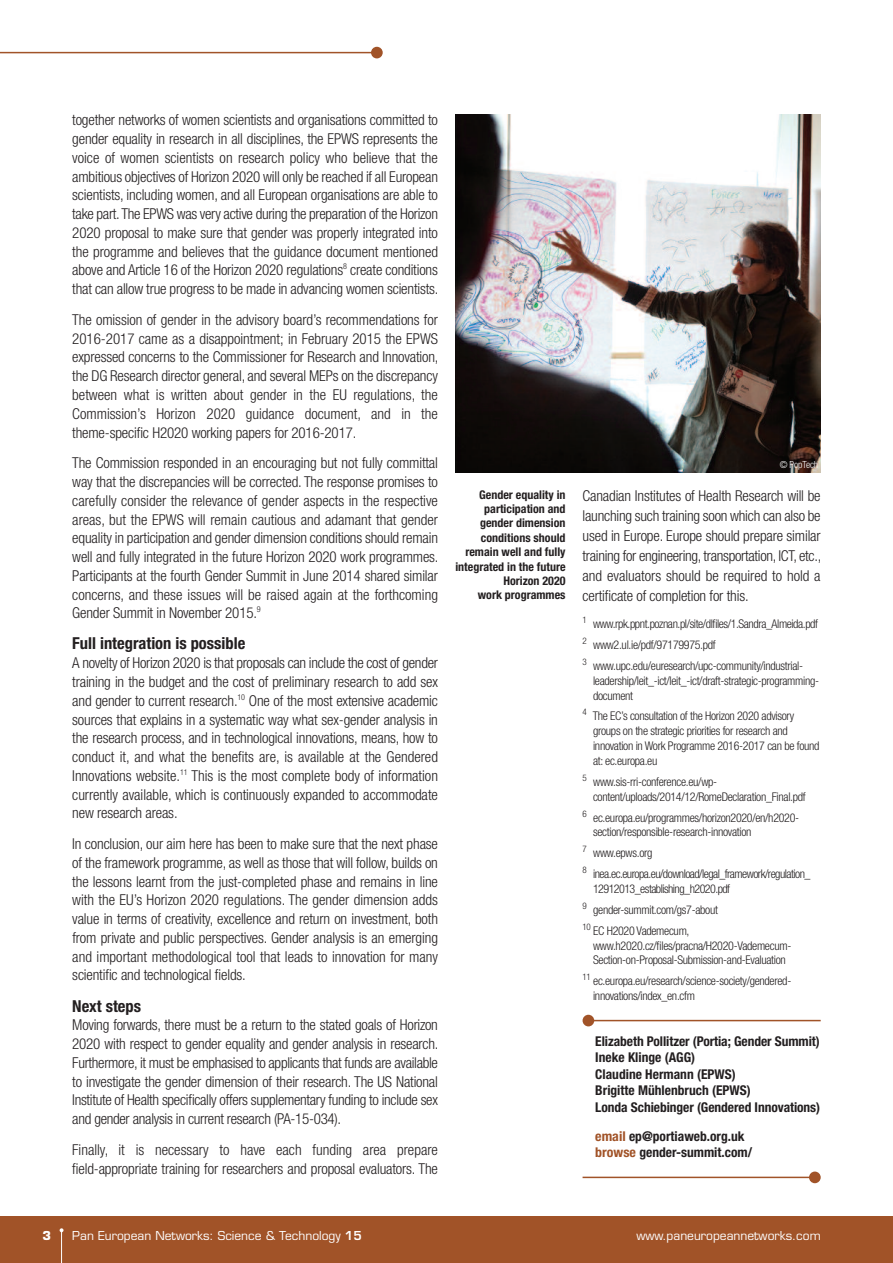
<style>
.page{position:relative;width:893px;height:1263px;background:#fff}
.page>*{position:absolute;margin:0;border:0;box-sizing:border-box;transform-origin:0 0}
.t1{font:700 condensed 16.5px "Helvetica Neue LT Std";color:#231f20}
.t2{font:300 condensed 15px/18.8px "Helvetica Neue LT Std";letter-spacing:-.01em;color:#231f20;text-align:justify}
.t3{font:700 condensed 13.5px/16.5px "Helvetica Neue LT Std";color:#231f20}
.t4{font:300 condensed 12px/14.9px "Helvetica Neue LT Std";letter-spacing:-.025em;color:#231f20}
.t5{font:700 condensed 12px/14.4px "Helvetica Neue LT Std";color:#231f20;text-align:right}
.t6{font:300 condensed 12px/20.9px "Helvetica Neue LT Std";letter-spacing:-.045em;color:#231f20}
.t7{font:12px "Eurostile LT Std";color:#fff}
.t8{font:700 12px "Eurostile LT Std";color:#fff}
.t9{font:300 condensed 9.75px "Helvetica Neue LT Std";letter-spacing:-.01em;color:#fff}
.s1{color:#a15328}
.s2{font-weight:600}
</style>
<div class="page">
<div style="left:0;top:1216px;width:893px;height:47px;background:#a15328"></div>
<hr style="left:61px;top:1230px;width:1px;height:33px;background:#fff">
<svg style="left:60px;top:1228px;width:4px;height:4px"></svg>
<hr style="left:583px;top:1176px;width:231px;height:2px;background:#a15328">
<div style="left:809px;top:1171px;width:12px;height:12px;background:#a15328;border-radius:50%"></div>
<hr style="left:589px;top:1020px;width:232px;height:1px;background:#a15328">
<div style="left:583px;top:1015px;width:11px;height:11px;background:#a15328;border-radius:50%"></div>
<hr style="left:0;top:52px;width:376px;height:1px;background:#a15328">
<div style="left:371px;top:47px;width:12px;height:11px;background:#a15328;border-radius:50%"></div>
<img style="left:455px;top:115px;width:366px;height:358px">
<p class="t2" style="left:72px;top:112px;width:368px">together networks of women scientists and organisations committed to gender equality in research in all disciplines, the EPWS represents the voice of women scientists on research policy who believe that the ambitious objectives of Horizon 2020 will only be reached if all European scientists, including women, and all European organisations are able to take part.The EPWS was very active during the preparation of the Horizon 2020 proposal to make sure that gender was properly integrated into the programme and believes that the guidance document mentioned above and Article 16 of the Horizon 2020 regulations<sup>8</sup> create conditions that can allow true progress to be made in advancing women scientists.</p>
<p class="t2" style="left:72px;top:311px;width:368px">The omission of gender in the advisory board’s recommendations for 2016-2017 came as a disappointment; in February 2015 the EPWS expressed concerns to the Commissioner for Research and Innovation, the DG Research director general, and several MEPs on the discrepancy between what is written about gender in the EU regulations, the Commission’s Horizon 2020 guidance document, and in the theme-specific H2020 working papers for 2016-2017.</p>
<p class="t2" style="left:72px;top:455px;width:368px">The Commission responded in an encouraging but not fully committal way that the discrepancies will be corrected. The response promises to carefully consider the relevance of gender aspects in the respective areas, but the EPWS will remain cautious and adamant that gender equality in participation and gender dimension conditions should remain well and fully integrated in the future Horizon 2020 work programmes.<br>Participants at the fourth Gender Summit in June 2014 shared similar concerns, and these issues will be raised again at the forthcoming Gender Summit in November 2015.<sup>9</sup></p>
<p class="t1" style="left:72px;top:638px;width:175px">Full integration is possible</p>
<p class="t2" style="left:72px;top:655px;width:367px">A novelty of Horizon 2020 is that proposals can include the cost of gender training in the budget and the cost of preliminary research to add sex and gender to current research.<sup>10</sup> One of the most extensive academic sources that explains in a systematic way what sex-gender analysis in the research process, and in technological innovations, means, how to conduct it, and what the benefits are, is available at the Gendered Innovations website.<sup>11</sup> This is the most complete body of information currently available, which is continuously expanded to accommodate new research areas.</p>
<p class="t2" style="left:72px;top:836px;width:367px">In conclusion, our aim here has been to make sure that the next phase of the framework programme, as well as those that will follow, builds on the lessons learnt from the just-completed phase and remains in line with the EU’s Horizon 2020 regulations. The gender dimension adds value in terms of creativity, excellence and return on investment, both from private and public perspectives. Gender analysis is an emerging and important methodological tool that leads to innovation for many scientific and technological fields.</p>
<p class="t1" style="left:72px;top:1000px;width:70px">Next steps</p>
<p class="t2" style="left:72px;top:1017px;width:368px">Moving forwards, there must be a return to the stated goals of Horizon 2020 with respect to gender equality and gender analysis in research.<br>Furthermore, it must be emphasised to applicants that funds are available to investigate the gender dimension of their research. The US National Institute of Health specifically offers supplementary funding to include sex and gender analysis in current research (PA-15-034).</p>
<p class="t2" style="left:72px;top:1141px;width:367px">Finally, it is necessary to have each funding area prepare field-appropriate training for researchers and proposal evaluators. The</p>
<p class="t5" style="left:455px;top:488px;width:112px">Gender equality in participation and gender dimension conditions should remain well and fully integrated in the future<br>Horizon 2020<br>work programmes</p>
<p class="t9" style="left:780px;top:461px;width:40px">© PopTech</p>
<p class="t2" style="left:583px;top:487px;width:240px;line-height:20.1px">Canadian Institutes of Health Research will be launching such training soon which can also be used in Europe. Europe should prepare similar training for engineering, transportation, ICT, etc., and evaluators should be required to hold a certificate of completion for this.</p>
<p class="t4" style="left:583px;top:614px;width:237px;line-height:20.9px"><sup>1</sup> www.rpk.ppnt.poznan.pl/site/dlfiles/1.Sandra_Almeida.pdf<br><sup>2</sup> www2.ul.ie/pdf/97179975.pdf<br><sup>3</sup> www.upc.edu/euresearch/upc-community/industrial-</p>
<p class="t4" style="left:593px;top:674px;width:228px">leadership/leit_-ict/leit_-ict/draft-strategic-programming&shy;document</p>
<p class="t4" style="left:593px;top:710px;width:228px;text-indent:-10px"><sup>4</sup> The EC’s consultation of the Horizon 2020 advisory groups on the strategic priorities for research and innovation in Work Programme 2016-2017 can be found at: ec.europa.eu</p>
<p class="t4" style="left:593px;top:775px;width:214px;text-indent:-11px"><sup>5</sup> www.sis-rri-conference.eu/wp&shy;content/uploads/2014/12/RomeDeclaration_Final.pdf</p>
<p class="t4" style="left:593px;top:811px;width:208px;text-indent:-10px"><sup>6</sup> ec.europa.eu/programmes/horizon2020/en/h2020- section/responsible-research-innovation</p>
<p class="t6" style="left:583px;top:844px;width:229px"><sup>7</sup> www.epws.org<br><sup>8</sup> inea.ec.europa.eu/download/legal_framework/regulation_</p>
<p class="t4" style="left:583px;top:879px;width:149px;line-height:20.9px;text-indent:11px">12912013_establishing_h2020.pdf<br><sup>9</sup> gender-summit.com/gs7-about<br><sup>10</sup> EC H2020 Vademecum,</p>
<p class="t4" style="left:593px;top:939px;width:200px">www.h2020.cz/files/pracna/H2020-Vademecum-<br>Section-on-Proposal-Submission-and-Evaluation</p>
<p class="t4" style="left:593px;top:975px;width:200px;text-indent:-11px"><sup>11</sup> ec.europa.eu/research/science-society/gendered&shy;innovations/index_en.cfm</p>
<p class="t3" style="left:595px;top:1034px;width:226px">Elizabeth Pollitzer (Portia; Gender Summit)<br>Ineke Klinge (AGG)<br>Claudine Hermann (EPWS)<br>Brigitte Mühlenbruch (EPWS)<br>Londa Schiebinger (Gendered Innovations)</p>
<p class="t3" style="left:595px;top:1129px;width:158px"><span class="s1">email</span> ep@portiaweb.org.uk <span class="s1">browse</span> gender-summit.com/</p>
<p class="t8" style="left:42px;top:1231px;width:10px">3</p>
<p class="t7" style="left:72px;top:1231px;width:291px">Pan European Networks: Science &amp; Technology <span class="s2">15</span></p>
<p class="t7" style="left:636px;top:1231px;width:186px">www.paneuropeannetworks.com</p>
</div>
